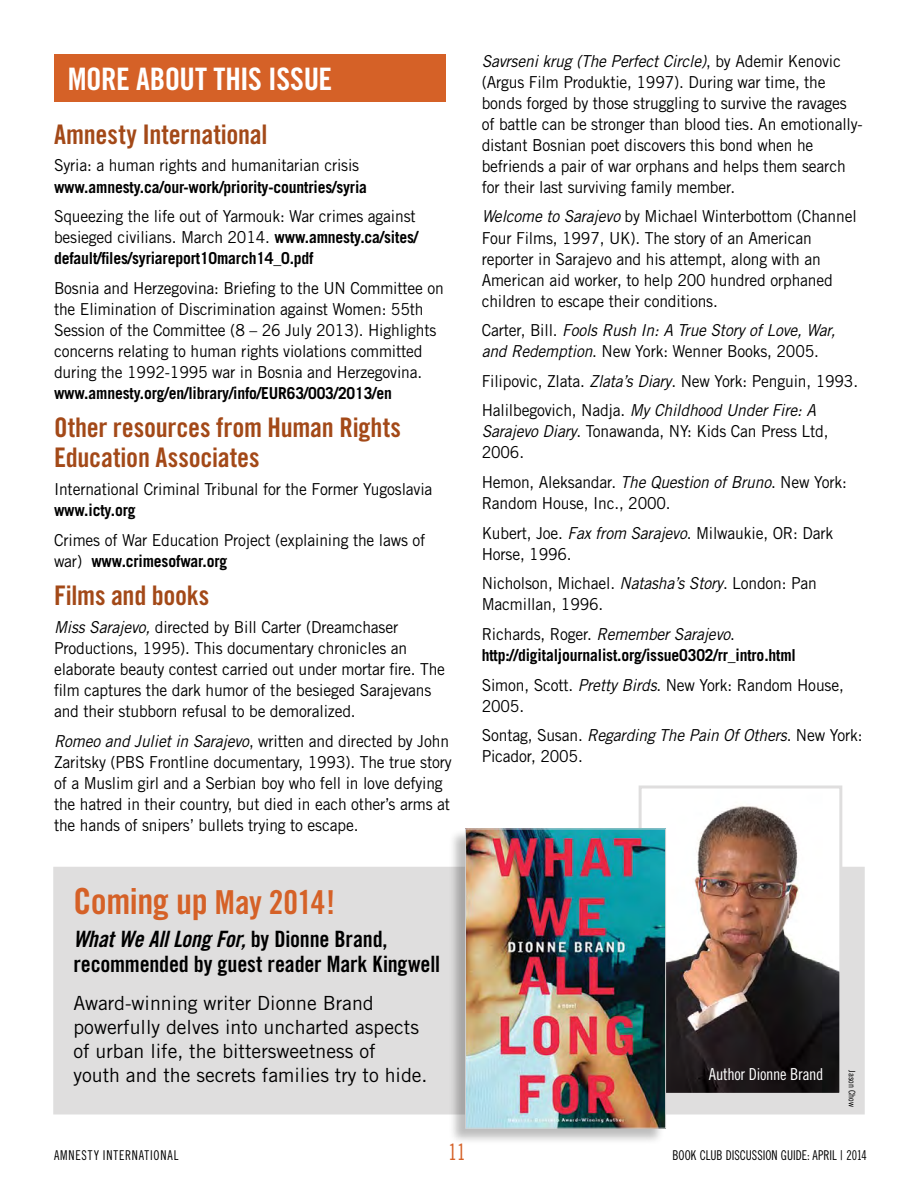
<style>
.page{position:relative;width:918px;height:1188px;background:#fff}
.page>*{position:absolute;margin:0;border:0;box-sizing:border-box;transform-origin:0 0}
.t1{font:36px "Trade Gothic Bold Cond Twenty";color:#d56127}
.t2{font:30.9px "Trade Gothic Bold Cond Twenty";letter-spacing:-.015em;color:#fff}
.t3{font:27px/30px "Trade Gothic Bold Cond Twenty";color:#a34918}
.t4{font:22.5px "Trade Gothic Bold Cond Twenty";letter-spacing:-.01em;color:#000}
.t5{font:22.5px "Trade Gothic Bold Cond Twenty Obl";letter-spacing:-.005em;color:#000}
.t6{font:22.5px "Trade Gothic Cond Eighteen";color:#d56127;scale:.9 1}
.t7{font:19.5px/24px "Trade Gothic";color:#000}
.t8{font:16.5px/21px "Trade Gothic";letter-spacing:-.01em;color:#000;scale:.95 1}
.t9{font:700 16.5px/21px "Trade Gothic";letter-spacing:-.01em;color:#000;scale:.95 1}
.t10{font:italic 16.5px/21px "Trade Gothic";letter-spacing:-.01em;color:#000;scale:.95 1}
.t11{font:16.5px "Trade Gothic Cond Eighteen";letter-spacing:-.015em;color:#fff}
.t12{font:13.5px "Trade Gothic Cond Eighteen";letter-spacing:.01em;color:#000;scale:.9 1}
.t13{font:13.5px "Trade Gothic Cond Eighteen";letter-spacing:.07em;color:#000;scale:.9 1}
.t14{font:9px "Trade Gothic Cond Eighteen";color:#000}
.s1{font-weight:700}
.s2{font-style:italic}
.s3{font-size:33px}
.s4{font-family:"Trade Gothic Bold Cond Twenty"}
.s5{font-style:normal}
.s6{font-weight:400}
.s7{font-weight:400;font-style:italic}
</style>
<div class="page">
<div style="left:53px;top:867px;width:812px;height:247px;background:#dfdede"></div>
<div style="left:54px;top:54px;width:392px;height:48px;background:#d56127"></div>
<img style="left:643px;top:805px;width:195px;height:287px">
<div style="left:639px;top:785px;width:203px;height:311px;border:3px solid #dfdede"></div>
<div style="left:448px;top:829px;width:217px;height:316px;background:#000;opacity:.26"></div>
<img style="left:467px;top:831px;width:197px;height:296px">
<div style="left:465px;top:829px;width:201px;height:300px;border:1px solid #d1d0d0"></div>
<h2 class="t2" style="left:68px;top:60px;width:266px">more about this issue</h2>
<h3 class="t3" style="left:54px;top:119px;width:215px">Amnesty International</h3>
<p class="t8" style="left:54px;top:155px;width:323px">Syria: a human rights and humanitarian crisis</p>
<p class="t9" style="left:54px;top:176px;width:331px">www.amnesty.ca/our-work/priority-countries/syria</p>
<p class="t8" style="left:54px;top:206px;width:385px">Squeezing the life out of Yarmouk: War crimes against besieged civilians. March 2014. <span class="s1">www.amnesty.ca/sites/ default/files/syriareport10march14_0.pdf</span></p>
<p class="t8" style="left:54px;top:277px;width:412px">Bosnia and Herzegovina: Briefing to the UN Committee on the Elimination of Discrimination against Women: 55th Session of the Committee (8 – 26 July 2013). Highlights concerns relating to human rights violations committed during the 1992-1995 war in Bosnia and Herzegovina.</p>
<p class="t9" style="left:54px;top:382px;width:357px">www.amnesty.org/en/library/info/EUR63/003/2013/en</p>
<h3 class="t3" style="left:54px;top:413px;width:348px">Other resources from Human Rights<br>Education Associates</h3>
<p class="t8" style="left:54px;top:479px;width:400px">International Criminal Tribunal for the Former Yugoslavia</p>
<p class="t9" style="left:54px;top:500px;width:87px">www.icty.org</p>
<p class="t8" style="left:54px;top:529px;width:392px">Crimes of War Education Project (explaining the laws of war) <span class="s1">www.crimesofwar.org</span></p>
<h3 class="t3" style="left:54px;top:581px;width:157px">Films and books</h3>
<p class="t8" style="left:54px;top:617px;width:413px"><span class="s2">Miss Sarajevo,</span> directed by Bill Carter (Dreamchaser Productions, 1995). This documentary chronicles an elaborate beauty contest carried out under mortar fire. The film captures the dark humor of the besieged Sarajevans and their stubborn refusal to be demoralized.</p>
<p class="t8" style="left:54px;top:730px;width:420px"><span class="s2">Romeo and Juliet in Sarajevo</span>, written and directed by John Zaritsky (PBS Frontline documentary, 1993). The true story of a Muslim girl and a Serbian boy who fell in love defying the hatred in their country, but died in each other’s arms at the hands of snipers’ bullets trying to escape.</p>
<h1 class="t1" style="left:73px;top:880px;width:263px">Coming up <span class="s3">May 2014!</span></h1>
<h3 class="t5" style="left:73px;top:925px;width:316px">What We All Long For, <span class="s4">by Dionne Brand,</span></h3>
<h3 class="t4" style="left:73px;top:951px;width:368px">recommended by guest reader Mark Kingwell</h3>
<p class="t7" style="left:73px;top:991px;width:356px">Award-winning writer Dionne Brand powerfully delves into uncharted aspects of urban life, the bittersweetness of<br>youth and the secrets families try to hide.</p>
<p class="t8" style="left:482px;top:50px;width:403px"><span class="s2">Savrseni krug (The Perfect Circle)</span>, by Ademir Kenovic (Argus Film Produktie, 1997). During war time, the bonds forged by those struggling to survive the ravages of battle can be stronger than blood ties. An emotionally&shy;distant Bosnian poet discovers this bond when he befriends a pair of war orphans and helps them search for their last surviving family member.</p>
<p class="t8" style="left:482px;top:206px;width:396px"><span class="s2">Welcome to Sarajevo</span> by Michael Winterbottom (Channel Four Films, 1997, UK). The story of an American reporter in Sarajevo and his attempt, along with an American aid worker, to help 200 hundred orphaned children to escape their conditions.</p>
<p class="t10" style="left:482px;top:320px;width:374px"><span class="s5">Carter, Bill.</span> Fools Rush In: A True Story of Love, War, and Redemption<span class="s5">. New York: Wenner Books, 2005.</span></p>
<p class="t8" style="left:482px;top:366px;width:398px;line-height:29.7px">Filipovic, Zlata. <span class="s2">Zlata’s Diary</span>. New York: Penguin, 1993.<br>Halilbegovich, Nadja. <span class="s2">My Childhood Under Fire: A</span></p>
<p class="t8" style="left:482px;top:421px;width:367px"><span class="s2">Sarajevo Diary</span>. Tonawanda, NY: Kids Can Press Ltd,<br>2006.</p>
<p class="t8" style="left:482px;top:471px;width:386px">Hemon, Aleksandar. <span class="s2">The Question of Bruno</span>. New York:<br>Random House, Inc., 2000.</p>
<p class="t8" style="left:482px;top:522px;width:372px">Kubert, Joe. <span class="s2">Fax from Sarajevo</span>. Milwaukie, OR: Dark<br>Horse, 1996.</p>
<p class="t8" style="left:482px;top:573px;width:354px">Nicholson, Michael. <span class="s2">Natasha’s Story</span>. London: Pan<br>Macmillan, 1996.</p>
<p class="t9" style="left:482px;top:623px;width:332px"><span class="s6">Richards, Roger.</span> <span class="s7">Remember Sarajevo</span><span class="s6">. </span>http://digitaljournalist.org/issue0302/rr_intro.html</p>
<p class="t8" style="left:482px;top:674px;width:383px">Simon, Scott. <span class="s2">Pretty Birds</span>. New York: Random House,<br>2005.</p>
<p class="t8" style="left:482px;top:725px;width:402px">Sontag, Susan. <span class="s2">Regarding The Pain Of Others</span>. New York:<br>Picador, 2005.</p>
<p class="t11" style="left:709px;top:1064px;width:116px">AUTHOR DIONNE BRAND</p>
<p class="t14" style="left:857px;top:1070px;width:38px;rotate:90deg">JASON CHOW</p>
<p class="t13" style="left:54px;top:1147px;width:140px">AMNESTY INTERNATIONAL</p>
<h3 class="t6" style="left:448px;top:1139px;width:21px">11</h3>
<p class="t12" style="left:673px;top:1147px;width:218px">BOOK CLUB DISCUSSION GUIDE: APRIL | 2014</p>
</div>
